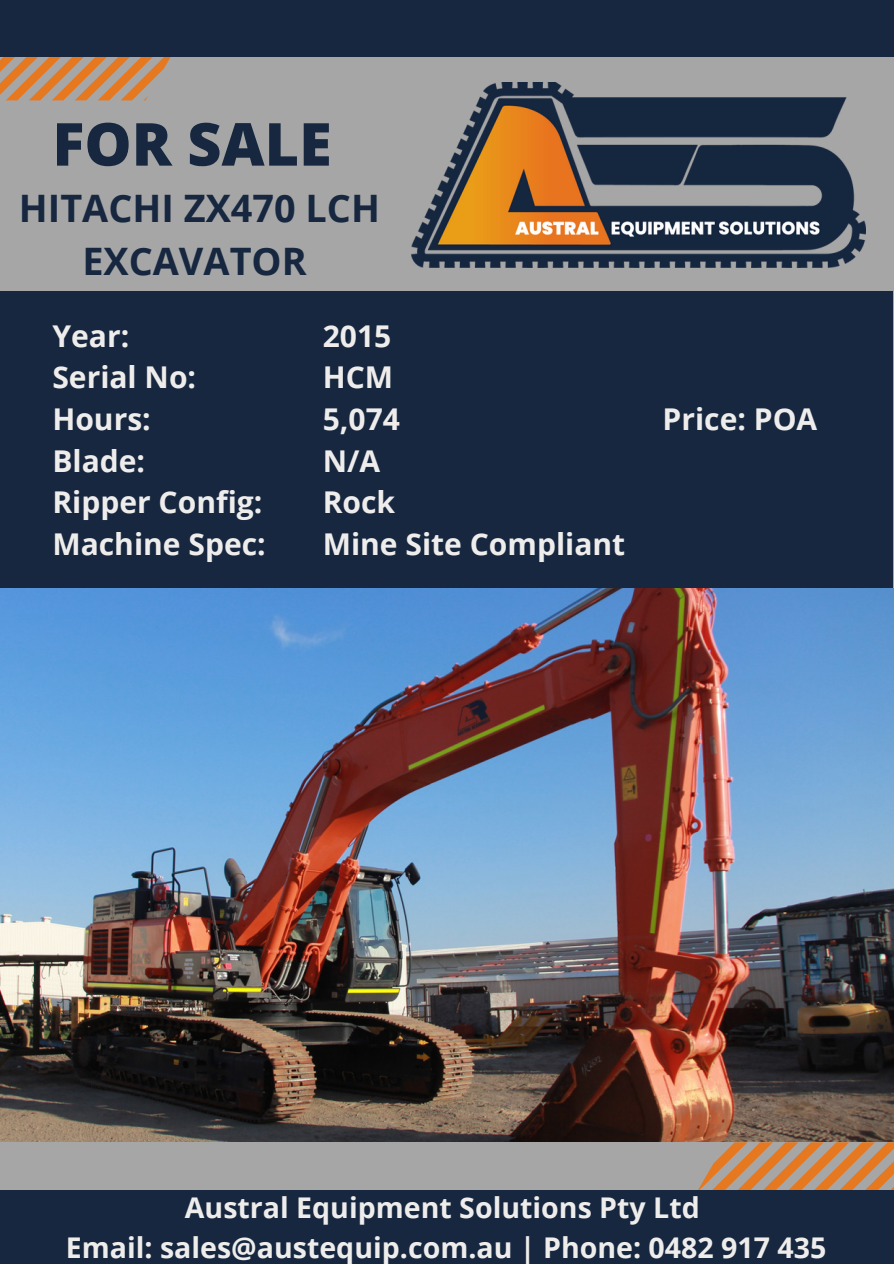
<style>
.page{position:relative;width:894px;height:1264px;background:#fff}
.page>*{position:absolute;margin:0;border:0;box-sizing:border-box;transform-origin:0 0}
.t1{font:800 59.25px "Open Sans";color:#16273f}
.t2{font:700 37.8px/52.9px "Open Sans";color:#16273f;text-align:center}
.t3{font:700 30px "Open Sans";color:#efedec}
.t4{font:700 28.5px "Open Sans";color:#efedec}
</style>
<div class="page">
<div style="left:0;top:0;width:893px;height:1263px;background:#a6a6a6"></div>
<svg style="left:0;top:57px;width:171px;height:43px"></svg>
<div style="left:0;top:0;width:893px;height:57px;background:#16273f"></div>
<img style="left:411px;top:82px;width:454px;height:185px">
<div style="left:0;top:292px;width:892px;height:296px;background:#16273f"></div>
<svg style="left:698px;top:1142px;width:195px;height:47px"></svg>
<div style="left:0;top:1189px;width:893px;height:74px;background:#16273f"></div>
<img style="left:0;top:588px;width:893px;height:553px">
<p class="t1" style="left:52px;top:102px;width:280px">FOR SALE</p>
<p class="t2" style="left:19px;top:181px;width:362px">HITACHI ZX470 LCH<br>EXCAVATOR</p>
<p class="t3" style="left:52px;top:314px;width:78px">Year:</p>
<p class="t3" style="left:52px;top:356px;width:145px">Serial No:</p>
<p class="t3" style="left:52px;top:398px;width:100px">Hours:</p>
<p class="t3" style="left:52px;top:439px;width:94px">Blade:</p>
<p class="t3" style="left:52px;top:481px;width:211px">Ripper Config:</p>
<p class="t3" style="left:52px;top:523px;width:215px">Machine Spec:</p>
<p class="t3" style="left:322px;top:314px;width:70px">2015</p>
<p class="t3" style="left:322px;top:356px;width:72px">HCM</p>
<p class="t3" style="left:322px;top:398px;width:79px">5,074</p>
<p class="t3" style="left:322px;top:439px;width:59px">N/A</p>
<p class="t3" style="left:322px;top:481px;width:74px">Rock</p>
<p class="t3" style="left:322px;top:523px;width:304px">Mine Site Compliant</p>
<p class="t3" style="left:662px;top:398px;width:156px">Price: POA</p>
<p class="t4" style="left:185px;top:1187px;width:516px">Austral Equipment Solutions Pty Ltd</p>
<p class="t4" style="left:66px;top:1227px;width:761px">Email: sales@austequip.com.au | Phone: 0482 917 435</p>
</div>
